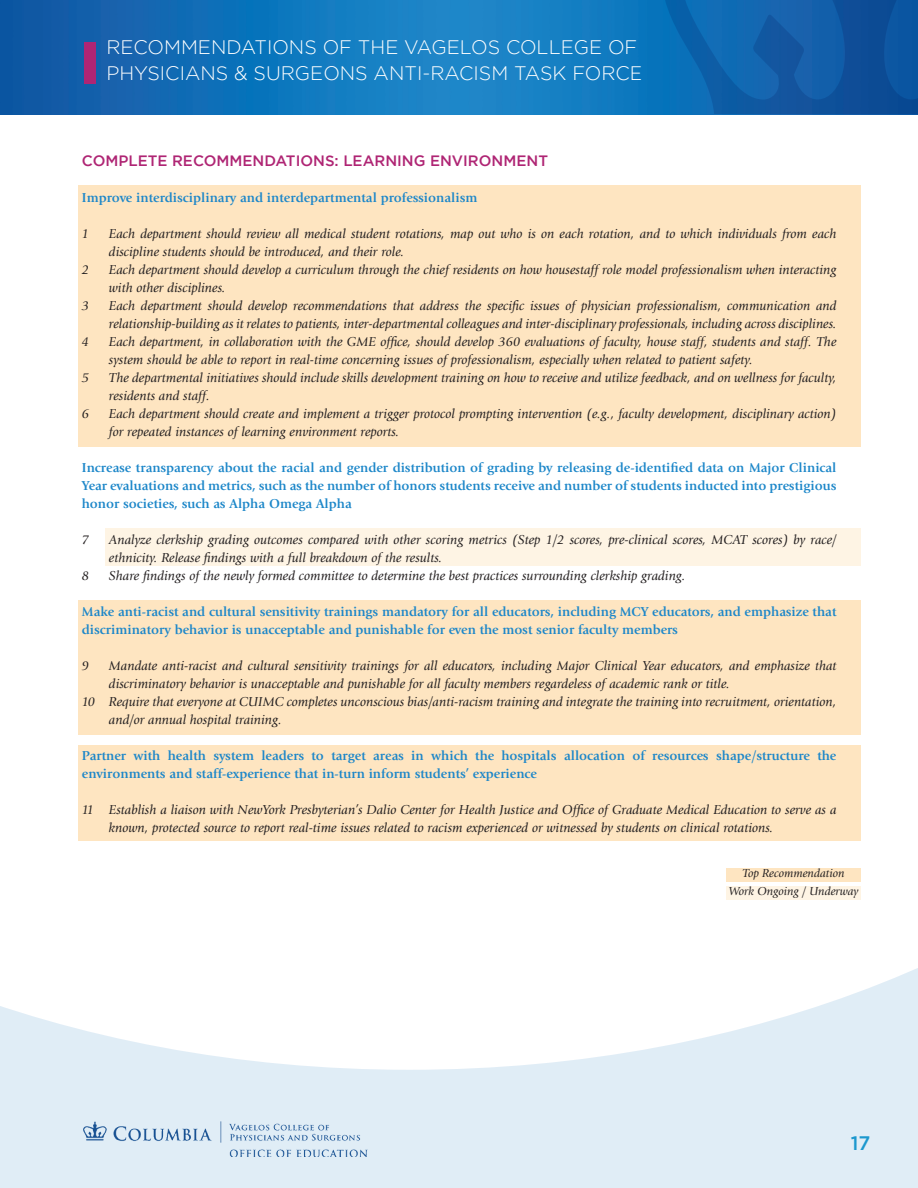
<style>
.page{position:relative;width:918px;height:1188px;background:#fff}
.page>*{position:absolute;margin:0;border:0;box-sizing:border-box;transform-origin:0 0}
.t1{font:300 19.5px/25.5px "Gotham";color:#fff}
.t2{font:500 19.5px "Gotham";color:#1c98ce}
.t3{font:500 15px "Gotham";color:#af2574}
.t4{font:italic 13.5px/18px "Giovanni Std";color:#231f20}
.t5{font:700 13.5px/18px "Giovanni Std";color:#1d87c9}
.t6{font:italic 12px/17.7px "Giovanni Std";color:#231f20;text-align:center}
</style>
<div class="page">
<div style="left:105px;top:529px;width:756px;height:37px;background:#fef4e4"></div>
<div style="left:78px;top:745px;width:783px;height:95px;background:#fee5c1"></div>
<div style="left:78px;top:600px;width:783px;height:134px;background:#fee5c1"></div>
<div style="left:78px;top:185px;width:783px;height:262px;background:#fee5c1"></div>
<img style="left:0;top:0;width:662px;height:114px">
<div style="left:84px;top:42px;width:12px;height:41px;background:#af2574"></div>
<svg style="left:0;top:840px;width:918px;height:348px"></svg>
<svg style="left:662px;top:0;width:256px;height:114px;background:#0e5ca6"></svg>
<img style="left:83px;top:1121px;width:286px;height:36px">
<div style="left:726px;top:868px;width:135px;height:14px;background:#fee5c1"></div>
<div style="left:726px;top:886px;width:135px;height:14px;background:#fef4e4"></div>
<h1 class="t1" style="left:106px;top:34px;width:538px">RECOMMENDATIONS OF THE VAGELOS COLLEGE OF<br>PHYSICIANS &amp; SURGEONS ANTI-RACISM TASK FORCE</h1>
<p class="t3" style="left:82px;top:152px;width:468px">COMPLETE RECOMMENDATIONS: LEARNING ENVIRONMENT</p>
<p class="t5" style="left:82px;top:189px;width:397px">Improve interdisciplinary and interdepartmental professionalism</p>
<p class="t4" style="left:82px;top:225px;width:9px">1</p>
<p class="t4" style="left:109px;top:225px;width:729px">Each department should review all medical student rotations, map out who is on each rotation, and to which individuals from each discipline students should be introduced, and their role.</p>
<p class="t4" style="left:82px;top:261px;width:9px">2</p>
<p class="t4" style="left:109px;top:261px;width:729px">Each department should develop a curriculum through the chief residents on how housestaff role model professionalism when interacting with other disciplines.</p>
<p class="t4" style="left:82px;top:297px;width:9px">3</p>
<p class="t4" style="left:109px;top:297px;width:729px">Each department should develop recommendations that address the specific issues of physician professionalism, communication and relationship-building as it relates to patients, inter-departmental colleagues and inter-disciplinary professionals, including across disciplines.</p>
<p class="t4" style="left:82px;top:333px;width:9px">4</p>
<p class="t4" style="left:109px;top:333px;width:729px">Each department, in collaboration with the GME office, should develop 360 evaluations of faculty, house staff, students and staff. The system should be able to report in real-time concerning issues of professionalism, especially when related to patient safety.</p>
<p class="t4" style="left:82px;top:369px;width:9px">5</p>
<p class="t4" style="left:109px;top:369px;width:729px">The departmental initiatives should include skills development training on how to receive and utilize feedback, and on wellness for faculty, residents and staff.</p>
<p class="t4" style="left:82px;top:405px;width:9px">6</p>
<p class="t4" style="left:109px;top:405px;width:729px">Each department should create and implement a trigger protocol prompting intervention (e.g., faculty development, disciplinary action) for repeated instances of learning environment reports.</p>
<p class="t5" style="left:82px;top:459px;width:756px;text-align:justify">Increase transparency about the racial and gender distribution of grading by releasing de-identified data on Major Clinical Year evaluations and metrics, such as the number of honors students receive and number of students inducted into prestigious honor societies, such as Alpha Omega Alpha</p>
<p class="t4" style="left:82px;top:531px;width:9px">7</p>
<p class="t4" style="left:109px;top:531px;width:729px">Analyze clerkship grading outcomes compared with other scoring metrics (Step 1/2 scores, pre-clinical scores, MCAT scores) by race/ ethnicity. Release findings with a full breakdown of the results.</p>
<p class="t4" style="left:82px;top:567px;width:9px">8</p>
<p class="t4" style="left:109px;top:567px;width:578px">Share findings of the newly formed committee to determine the best practices surrounding clerkship grading.</p>
<p class="t5" style="left:82px;top:603px;width:756px">Make anti-racist and cultural sensitivity trainings mandatory for all educators, including MCY educators, and emphasize that discriminatory behavior is unacceptable and punishable for even the most senior faculty members</p>
<p class="t4" style="left:82px;top:657px;width:9px">9</p>
<p class="t4" style="left:109px;top:657px;width:729px">Mandate anti-racist and cultural sensitivity trainings for all educators, including Major Clinical Year educators, and emphasize that</p>
<p class="t4" style="left:109px;top:675px;width:622px">discriminatory behavior is unacceptable and punishable for all faculty members regardeless of academic rank or title.</p>
<p class="t4" style="left:82px;top:693px;width:756px">10 Require that everyone at CUIMC completes unconscious bias/anti-racism training and integrate the training into recruitment, orientation,</p>
<p class="t4" style="left:109px;top:711px;width:174px">and/or annual hospital training.</p>
<p class="t5" style="left:82px;top:747px;width:756px">Partner with health system leaders to target areas in which the hospitals allocation of resources shape/structure the environments and staff-experience that in-turn inform students’ experience</p>
<p class="t4" style="left:109px;top:801px;width:729px;text-indent:-27px">11 Establish a liaison with NewYork Presbyterian’s Dalio Center for Health Justice and Office of Graduate Medical Education to serve as a known, protected source to report real-time issues related to racism experienced or witnessed by students on clinical rotations.</p>
<p class="t6" style="left:729px;top:865px;width:131px">Top Recommendation<br>Work Ongoing / Underway</p>
<h1 class="t2" style="left:851px;top:1132px;width:21px">17</h1>
</div>
